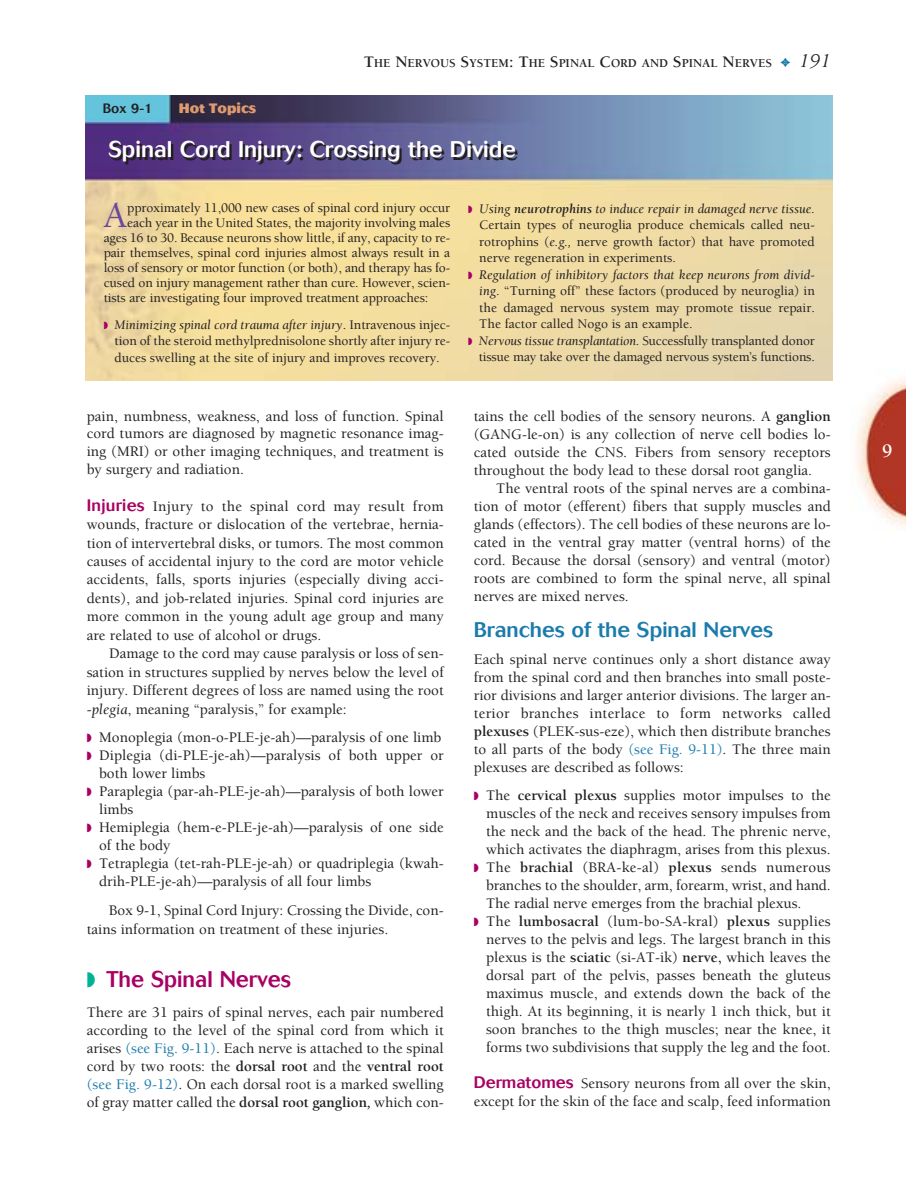
<style>
.page{position:relative;width:918px;height:1188px;background:#fff}
.page>*{position:absolute;margin:0;border:0;box-sizing:border-box;transform-origin:0 0}
.t1{font:500 37.2px "Berkeley";color:#6c489d}
.t2{font:500 22.5px "Cosmos";color:#fff}
.t3{font:500 22.5px "Cosmos";color:#a80063;scale:.96 1}
.t4{font:500 21px "Cosmos";color:#1a7bac}
.t5{font:700 19.5px "Berkeley";color:#fff}
.t6{font:500 15px/18px "Berkeley";color:#231f20;text-align:justify}
.t7{font:500 13.5px/16.5px "Berkeley";letter-spacing:-.01em;color:#231f20;text-align:justify}
.t8{font:italic 13.5px "Berkeley";color:#231f20}
.t9{font:800 13.5px "Cosmos";color:#dd9a6f}
.t10{font:500 13.5px "Cosmos";color:#231f20}
.t11{font:700 12.3px "Berkeley";color:#231f20}
.s1{font-size:16.5px}
.s2{color:#1a7bac}
.s3{font-family:"Leawood";font-weight:400;font-style:italic;font-size:18px}
.s4{color:#a80063}
.s5{font-weight:400;font-style:italic}
.s6{font-family:"Cosmos";font-size:16.5px;color:#a80063}
.s7{color:#00b295}
.s8{font-weight:700}
.s9{font-weight:700;font-style:italic}
</style>
<div class="page">
<img style="left:855px;top:379px;width:51px;height:152px">
<img style="left:86px;top:95px;width:747px;height:286px">
<p class="t11" style="left:364px;top:59px;width:469px"><span class="s1">T</span>HE <span class="s1">N</span>ERVOUS <span class="s1">S</span>YSTEM<span class="s1">: T</span>HE <span class="s1">S</span>PINAL <span class="s1">C</span>ORD AND <span class="s1">S</span>PINAL <span class="s1">N</span>ERVES <span class="s2">✦</span> <span class="s3">191</span></p>
<p class="t10" style="left:103px;top:103px;width:52px">Box 9-1</p>
<p class="t9" style="left:179px;top:103px;width:79px">Hot Topics</p>
<h2 class="t2" style="left:108px;top:141px;width:409px">Spinal Cord Injury: Crossing the Divide</h2>
<h1 class="t1" style="left:103px;top:200px;width:26px">A</h1>
<p class="t7" style="left:127px;top:200px;width:324px">pproximately 11,000 new cases of spinal cord injury occur</p>
<p class="t7" style="left:127px;top:215px;width:324px">each year in the United States, the majority involving males</p>
<p class="t7" style="left:104px;top:230px;width:348px">ages 16 to 30. Because neurons show little, if any, capacity to re-</p>
<p class="t7" style="left:104px;top:245px;width:348px">pair themselves, spinal cord injuries almost always result in a</p>
<p class="t7" style="left:104px;top:260px;width:348px">loss of sensory or motor function (or both), and therapy has fo-</p>
<p class="t7" style="left:104px;top:275px;width:348px">cused on injury management rather than cure. However, scien-</p>
<p class="t7" style="left:104px;top:290px;width:326px">tists are investigating four improved treatment approaches:</p>
<p class="t7" style="left:115px;top:317px;width:337px;text-indent:-11px"><span class="s4">◗</span> <span class="s5">Minimizing spinal cord trauma after injury</span>. Intravenous injec&shy;tion of the steroid methylprednisolone shortly after injury re&shy;duces swelling at the site of injury and improves recovery.</p>
<p class="t6" style="left:87px;top:408px;width:359px">pain, numbness, weakness, and loss of function. Spinal cord tumors are diagnosed by magnetic resonance imag&shy;ing (MRI) or other imaging techniques, and treatment is by surgery and radiation.</p>
<p class="t6" style="left:87px;top:498px;width:359px;line-height:18.5px"><span class="s6">Injuries</span> Injury to the spinal cord may result from wounds, fracture or dislocation of the vertebrae, hernia&shy;tion of intervertebral disks, or tumors. The most common causes of accidental injury to the cord are motor vehicle accidents, falls, sports injuries (especially diving acci&shy;dents), and job-related injuries. Spinal cord injuries are more common in the young adult age group and many are related to use of alcohol or drugs.</p>
<p class="t6" style="left:87px;top:646px;width:359px;line-height:18.5px;text-indent:22px">Damage to the cord may cause paralysis or loss of sen&shy;sation in structures supplied by nerves below the level of injury. Different degrees of loss are named using the root -<span class="s5">plegia</span>, meaning “paralysis,” for example:</p>
<p class="t6" style="left:87px;top:730px;width:356px"><span class="s4">◗</span> Monoplegia (mon-o-PLE-je-ah)—paralysis of one limb</p>
<p class="t6" style="left:87px;top:748px;width:358px"><span class="s4">◗</span> Diplegia (di-PLE-je-ah)—paralysis of both upper or</p>
<p class="t6" style="left:99px;top:766px;width:108px">both lower limbs</p>
<p class="t6" style="left:87px;top:784px;width:359px"><span class="s4">◗</span> Paraplegia (par-ah-PLE-je-ah)—paralysis of both lower</p>
<p class="t6" style="left:99px;top:802px;width:36px">limbs</p>
<p class="t6" style="left:87px;top:820px;width:359px"><span class="s4">◗</span> Hemiplegia (hem-e-PLE-je-ah)—paralysis of one side</p>
<p class="t6" style="left:99px;top:838px;width:73px">of the body</p>
<p class="t6" style="left:87px;top:856px;width:359px"><span class="s4">◗</span> Tetraplegia (tet-rah-PLE-je-ah) or quadriplegia (kwah-</p>
<p class="t6" style="left:99px;top:874px;width:274px">drih-PLE-je-ah)—paralysis of all four limbs</p>
<p class="t6" style="left:87px;top:903px;width:358px;line-height:18.6px;text-indent:22px">Box 9-1, Spinal Cord Injury: Crossing the Divide, con&shy;tains information on treatment of these injuries.</p>
<h2 class="t3" style="left:87px;top:971px;width:214px"><span class="s7">◗</span> The Spinal Nerves</h2>
<p class="t6" style="left:87px;top:1004px;width:359px">There are 31 pairs of spinal nerves, each pair numbered according to the level of the spinal cord from which it arises <span class="s2">(see Fig. 9-11)</span>. Each nerve is attached to the spinal cord by two roots: the <span class="s8">dorsal root</span> and the <span class="s8">ventral root </span><span class="s2">(see Fig. 9-12)</span>. On each dorsal root is a marked swelling of gray matter called the <span class="s8">dorsal root ganglion</span><span class="s9">,</span> which con-</p>
<p class="t8" style="left:468px;top:203px;width:348px"><span class="s4">◗</span> Using <span class="s8">neurotrophins</span> to induce repair in damaged nerve tissue.</p>
<p class="t7" style="left:479px;top:218px;width:337px">Certain types of neuroglia produce chemicals called neu-</p>
<p class="t7" style="left:479px;top:235px;width:337px">rotrophins (<span class="s5">e.g.,</span> nerve growth factor) that have promoted</p>
<p class="t7" style="left:479px;top:251px;width:198px">nerve regeneration in experiments.</p>
<p class="t8" style="left:468px;top:269px;width:348px"><span class="s4">◗</span> Regulation of inhibitory factors that keep neurons from divid-</p>
<p class="t7" style="left:479px;top:284px;width:337px"><span class="s5">ing</span>. “Turning off” these factors (produced by neuroglia) in</p>
<p class="t7" style="left:479px;top:301px;width:337px">the damaged nervous system may promote tissue repair.</p>
<p class="t7" style="left:479px;top:317px;width:215px">The factor called Nogo is an example.</p>
<p class="t7" style="left:468px;top:334px;width:348px"><span class="s4">◗</span> <span class="s5">Nervous tissue transplantation</span>. Successfully transplanted donor</p>
<p class="t7" style="left:479px;top:350px;width:337px">tissue may take over the damaged nervous system’s functions.</p>
<p class="t6" style="left:474px;top:408px;width:359px">tains the cell bodies of the sensory neurons. A <span class="s8">ganglion </span>(GANG-le-on) is any collection of nerve cell bodies lo&shy;cated outside the CNS. Fibers from sensory receptors throughout the body lead to these dorsal root ganglia.</p>
<p class="t6" style="left:474px;top:480px;width:359px;text-indent:22px">The ventral roots of the spinal nerves are a combina&shy;tion of motor (efferent) fibers that supply muscles and glands (effectors). The cell bodies of these neurons are lo&shy;cated in the ventral gray matter (ventral horns) of the cord. Because the dorsal (sensory) and ventral (motor) roots are combined to form the spinal nerve, all spinal nerves are mixed nerves.</p>
<h3 class="t4" style="left:474px;top:622px;width:301px">Branches of the Spinal Nerves</h3>
<p class="t6" style="left:474px;top:651px;width:359px">Each spinal nerve continues only a short distance away from the spinal cord and then branches into small poste&shy;rior divisions and larger anterior divisions. The larger an&shy;terior branches interlace to form networks called <span class="s8">plexuses</span> (PLEK-sus-eze), which then distribute branches to all parts of the body <span class="s2">(see Fig. 9-11)</span>. The three main plexuses are described as follows:</p>
<p class="t6" style="left:474px;top:788px;width:359px"><span class="s4">◗</span> The <span class="s8">cervical plexus</span> supplies motor impulses to the</p>
<p class="t6" style="left:486px;top:806px;width:346px">muscles of the neck and receives sensory impulses from</p>
<p class="t6" style="left:486px;top:824px;width:346px">the neck and the back of the head. The phrenic nerve,</p>
<p class="t6" style="left:486px;top:842px;width:346px">which activates the diaphragm, arises from this plexus.</p>
<p class="t6" style="left:474px;top:860px;width:358px"><span class="s4">◗</span> The <span class="s8">brachial</span> (BRA-ke-al) <span class="s8">plexus</span> sends numerous</p>
<p class="t6" style="left:486px;top:878px;width:346px">branches to the shoulder, arm, forearm, wrist, and hand.</p>
<p class="t6" style="left:486px;top:896px;width:317px">The radial nerve emerges from the brachial plexus.</p>
<p class="t6" style="left:474px;top:914px;width:358px"><span class="s4">◗</span> The <span class="s8">lumbosacral</span> (lum-bo-SA-kral) <span class="s8">plexus</span> supplies</p>
<p class="t6" style="left:486px;top:932px;width:346px">nerves to the pelvis and legs. The largest branch in this</p>
<p class="t6" style="left:486px;top:950px;width:346px">plexus is the <span class="s8">sciatic</span> (si-AT-ik) <span class="s8">nerve,</span> which leaves the</p>
<p class="t6" style="left:486px;top:968px;width:346px">dorsal part of the pelvis, passes beneath the gluteus</p>
<p class="t6" style="left:486px;top:986px;width:346px">maximus muscle, and extends down the back of the</p>
<p class="t6" style="left:486px;top:1004px;width:346px">thigh. At its beginning, it is nearly 1 inch thick, but it</p>
<p class="t6" style="left:486px;top:1022px;width:346px">soon branches to the thigh muscles; near the knee, it</p>
<p class="t6" style="left:486px;top:1040px;width:346px">forms two subdivisions that supply the leg and the foot.</p>
<p class="t6" style="left:474px;top:1076px;width:359px"><span class="s6">Dermatomes</span> Sensory neurons from all over the skin, except for the skin of the face and scalp, feed information</p>
<h3 class="t5" style="left:882px;top:444px;width:12px">9</h3>
</div>
